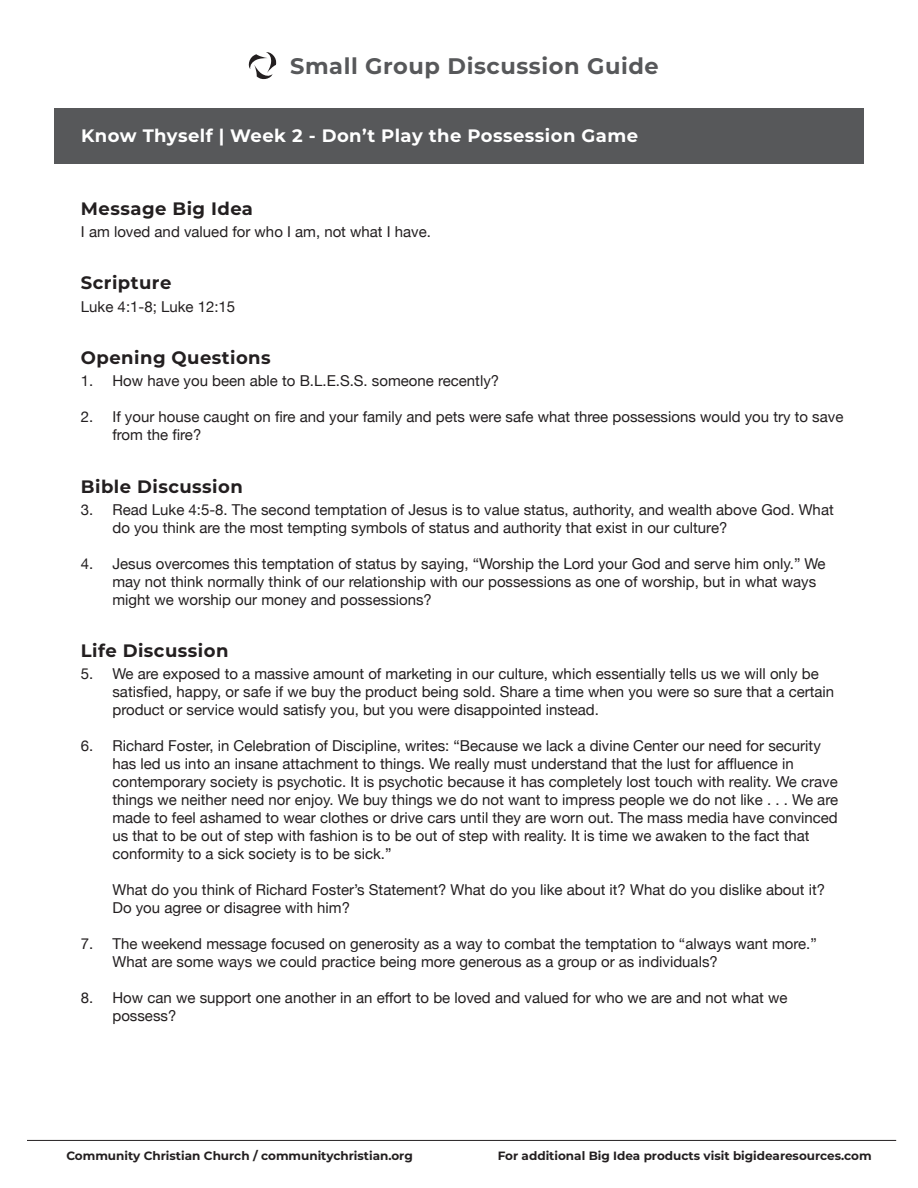
<style>
.page{position:relative;width:918px;height:1188px;background:#fff}
.page>*{position:absolute;margin:0;border:0;box-sizing:border-box;transform-origin:0 0}
.t1{font:700 22.5px "Montserrat";letter-spacing:.025em;color:#57585a}
.Title_medium{font:700 18px "Montserrat";letter-spacing:.025em;color:#231f20}
.Title_medium-2{font:700 18px "Montserrat";letter-spacing:.025em;color:#fff}
.Questions{font:15px/18px "Helvetica Neue";color:#231f20}
.t2{font:700 12px "Montserrat";color:#231f20}
</style>
<div class="page">
<hr style="left:27px;top:1140px;width:869px;height:1px;background:#231f20">
<div style="left:54px;top:108px;width:810px;height:55px;background:#57585a"></div>
<svg style="left:248px;top:52px;width:29px;height:28px"></svg>
<h1 class="t1" style="left:290px;top:50px;width:370px">Small Group Discussion Guide</h1>
<p class="Title_medium-2" style="left:81px;top:123px;width:558px">Know Thyself | Week 2 - Don’t Play the Possession Game</p>
<p class="Title_medium" style="left:81px;top:195px;width:174px">Message Big Idea</p>
<p class="Questions" style="left:81px;top:223px;width:352px">I am loved and valued for who I am, not what I have.</p>
<p class="Title_medium" style="left:81px;top:270px;width:92px">Scripture</p>
<p class="Questions" style="left:81px;top:298px;width:156px">Luke 4:1-8; Luke 12:15</p>
<p class="Title_medium" style="left:81px;top:345px;width:191px">Opening Questions</p>
<p class="Questions" style="left:81px;top:373px;width:420px">1. How have you been able to B.L.E.S.S. someone recently?</p>
<p class="Questions" style="left:112px;top:409px;width:732px;text-indent:-32px">2. If your house caught on fire and your family and pets were safe what three possessions would you try to save from the fire?</p>
<p class="Title_medium" style="left:81px;top:473px;width:163px">Bible Discussion</p>
<p class="Questions" style="left:112px;top:501px;width:723px;text-indent:-32px">3. Read Luke 4:5-8. The second temptation of Jesus is to value status, authority, and wealth above God. What do you think are the most tempting symbols of status and authority that exist in our culture?</p>
<p class="Questions" style="left:112px;top:555px;width:715px;text-indent:-32px">4. Jesus overcomes this temptation of status by saying, “Worship the Lord your God and serve him only.” We may not think normally think of our relationship with our possessions as one of worship, but in what ways might we worship our money and possessions?</p>
<p class="Title_medium" style="left:81px;top:638px;width:149px">Life Discussion</p>
<p class="Questions" style="left:112px;top:666px;width:723px;text-indent:-32px">5. We are exposed to a massive amount of marketing in our culture, which essentially tells us we will only be satisfied, happy, or safe if we buy the product being sold. Share a time when you were so sure that a certain product or service would satisfy you, but you were disappointed instead.</p>
<p class="Questions" style="left:112px;top:738px;width:727px;text-indent:-32px">6. Richard Foster, in Celebration of Discipline, writes: “Because we lack a divine Center our need for security has led us into an insane attachment to things. We really must understand that the lust for affluence in contemporary society is psychotic. It is psychotic because it has completely lost touch with reality. We crave things we neither need nor enjoy. We buy things we do not want to impress people we do not like . . . We are made to feel ashamed to wear clothes or drive cars until they are worn out. The mass media have convinced us that to be out of step with fashion is to be out of step with reality. It is time we awaken to the fact that conformity to a sick society is to be sick.”</p>
<p class="Questions" style="left:112px;top:882px;width:714px">What do you think of Richard Foster’s Statement? What do you like about it? What do you dislike about it?<br>Do you agree or disagree with him?</p>
<p class="Questions" style="left:112px;top:936px;width:706px;text-indent:-32px">7. The weekend message focused on generosity as a way to combat the temptation to “always want more.”<br>What are some ways we could practice being more generous as a group or as individuals?</p>
<p class="Questions" style="left:112px;top:990px;width:677px;text-indent:-32px">8. How can we support one another in an effort to be loved and valued for who we are and not what we possess?</p>
<p class="t2" style="left:66px;top:1147px;width:348px">Community Christian Church / communitychristian.org</p>
<p class="t2" style="left:498px;top:1147px;width:375px">For additional Big Idea products visit bigidearesources.com</p>
</div>
